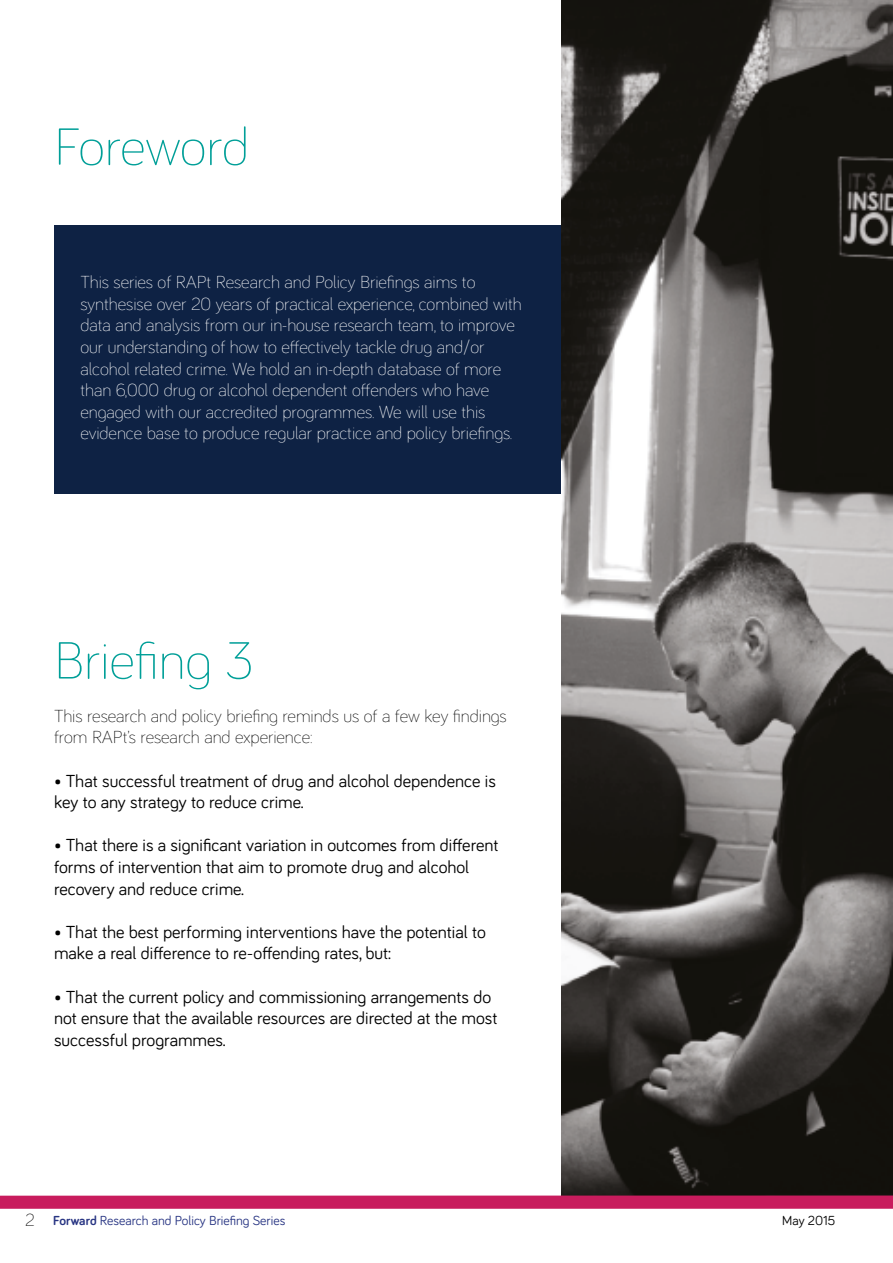
<style>
.page{position:relative;width:893px;height:1263px;background:#fff}
.page>*{position:absolute;margin:0;border:0;box-sizing:border-box;transform-origin:0 0}
.t1{font:300 54px "Bariol";color:#009f98}
.t2{font:18px/21.6px "Bariol";color:#000}
.t3{font:300 18px/21.6px "Bariol";color:#fff}
.t4{font:300 18px/21.6px "Bariol";color:#000}
.t5{font:13.5px "Bariol";color:#283583}
.t6{font:13.5px "Bariol";color:#000}
.s1{font-weight:700}
</style>
<div class="page">
<div style="left:54px;top:225px;width:507px;height:269px;background:#0e2244"></div>
<img style="left:561px;top:0;width:332px;height:1195px">
<svg style="left:0;top:1195px;width:893px;height:14px;background:#c72663"></svg>
<h1 class="t1" style="left:54px;top:110px;width:197px">Foreword</h1>
<p class="t3" style="left:80px;top:270px;width:443px">This series of RAPt Research and Policy Briefings aims to synthesise over 20 years of practical experience, combined with data and analysis from our in-house research team, to improve our understanding of how to effectively tackle drug and/or alcohol related crime. We hold an in-depth database of more than 6,000 drug or alcohol dependent offenders who have engaged with our accredited programmes. We will use this evidence base to produce regular practice and policy briefings.</p>
<h1 class="t1" style="left:54px;top:624px;width:201px">Briefing 3</h1>
<p class="t4" style="left:54px;top:704px;width:454px">This research and policy briefing reminds us of a few key findings from RAPt’s research and experience:</p>
<p class="t2" style="left:54px;top:769px;width:443px">• That successful treatment of drug and alcohol dependence is key to any strategy to reduce crime.</p>
<p class="t2" style="left:54px;top:834px;width:446px">• That there is a significant variation in outcomes from different forms of intervention that aim to promote drug and alcohol recovery and reduce crime.</p>
<p class="t2" style="left:54px;top:920px;width:433px">• That the best performing interventions have the potential to make a real difference to re-offending rates, but:</p>
<p class="t2" style="left:54px;top:985px;width:445px">• That the current policy and commissioning arrangements do not ensure that the available resources are directed at the most successful programmes.</p>
<p class="t4" style="left:25px;top:1208px;width:11px">2</p>
<p class="t5" style="left:53px;top:1211px;width:234px"><span class="s1">Forward</span> Research and Policy Briefing Series</p>
<p class="t6" style="left:782px;top:1211px;width:55px">May 2015</p>
</div>
